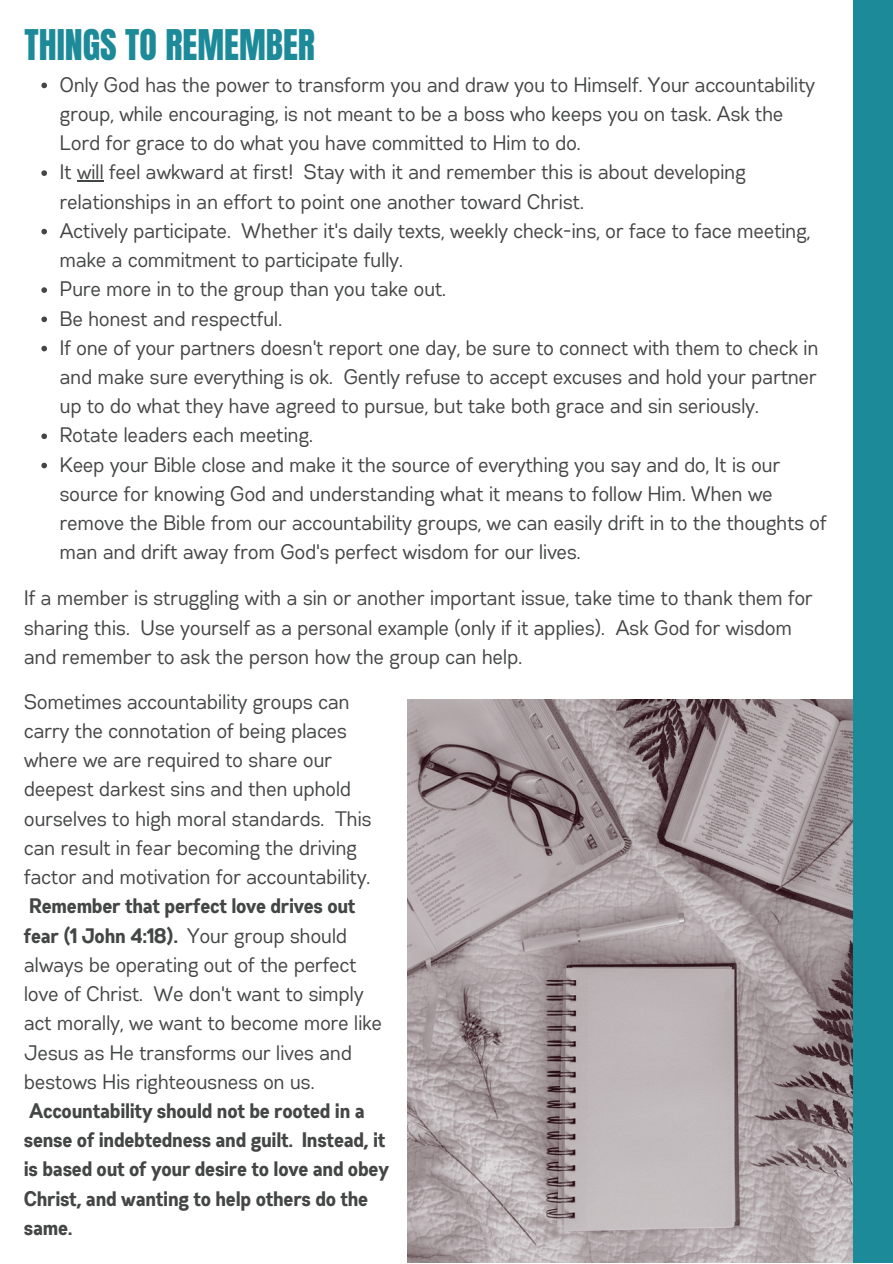
<style>
.page{position:relative;width:893px;height:1264px;background:#fff}
.page>*{position:absolute;margin:0;border:0;box-sizing:border-box;transform-origin:0 0}
.t1{font:36px "Anton";color:#1c8a99}
.t2{font:21px/29.2px "Gabriel Sans Cond";color:#444645}
.t3{font:700 21px/29.2px "Gabriel Sans Cond";color:#444645}
.s1{font-weight:700}
</style>
<div class="page">
<img style="left:407px;top:699px;width:446px;height:563px">
<div style="left:853px;top:0;width:39px;height:1262px;background:#1c8a99"></div>
<svg style="left:41px;top:83px;width:6px;height:5px"></svg>
<svg style="left:41px;top:170px;width:6px;height:6px"></svg>
<svg style="left:77px;top:180px;width:27px;height:1px"></svg>
<svg style="left:41px;top:229px;width:6px;height:5px"></svg>
<svg style="left:41px;top:287px;width:6px;height:6px"></svg>
<svg style="left:41px;top:316px;width:6px;height:6px"></svg>
<svg style="left:41px;top:346px;width:6px;height:5px"></svg>
<svg style="left:41px;top:433px;width:6px;height:6px"></svg>
<svg style="left:41px;top:463px;width:6px;height:5px"></svg>
<h1 class="t1" style="left:25px;top:19px;width:292px">THINGS TO REMEMBER</h1>
<p class="t2" style="left:60px;top:71px;width:768px">Only God has the power to transform you and draw you to Himself. Your accountability group, while encouraging, is not meant to be a boss who keeps you on task. Ask the Lord for grace to do what you have committed to Him to do.<br>It will feel awkward at first! Stay with it and remember this is about developing relationships in an effort to point one another toward Christ.<br>Actively participate. Whether it's daily texts, weekly check-ins, or face to face meeting, make a commitment to participate fully.<br>Pure more in to the group than you take out.<br>Be honest and respectful.<br>If one of your partners doesn't report one day, be sure to connect with them to check in and make sure everything is ok. Gently refuse to accept excuses and hold your partner up to do what they have agreed to pursue, but take both grace and sin seriously.<br>Rotate leaders each meeting.<br>Keep your Bible close and make it the source of everything you say and do, It is our source for knowing God and understanding what it means to follow Him. When we remove the Bible from our accountability groups, we can easily drift in to the thoughts of man and drift away from God's perfect wisdom for our lives.</p>
<p class="t2" style="left:25px;top:584px;width:790px">If a member is struggling with a sin or another important issue, take time to thank them for sharing this. Use yourself as a personal example (only if it applies). Ask God for wisdom and remember to ask the person how the group can help.</p>
<p class="t2" style="left:25px;top:688px;width:349px">Sometimes accountability groups can carry the connotation of being places where we are required to share our deepest darkest sins and then uphold ourselves to high moral standards. This can result in fear becoming the driving factor and motivation for accountability.</p>
<p class="t2" style="left:25px;top:892px;width:359px"><span class="s1">Remember that perfect love drives out fear (1 John 4:18).</span> Your group should always be operating out of the perfect love of Christ. We don't want to simply act morally, we want to become more like Jesus as He transforms our lives and bestows His righteousness on us.</p>
<p class="t3" style="left:25px;top:1097px;width:366px">Accountability should not be rooted in a sense of indebtedness and guilt. Instead, it is based out of your desire to love and obey Christ, and wanting to help others do the same.</p>
</div>
